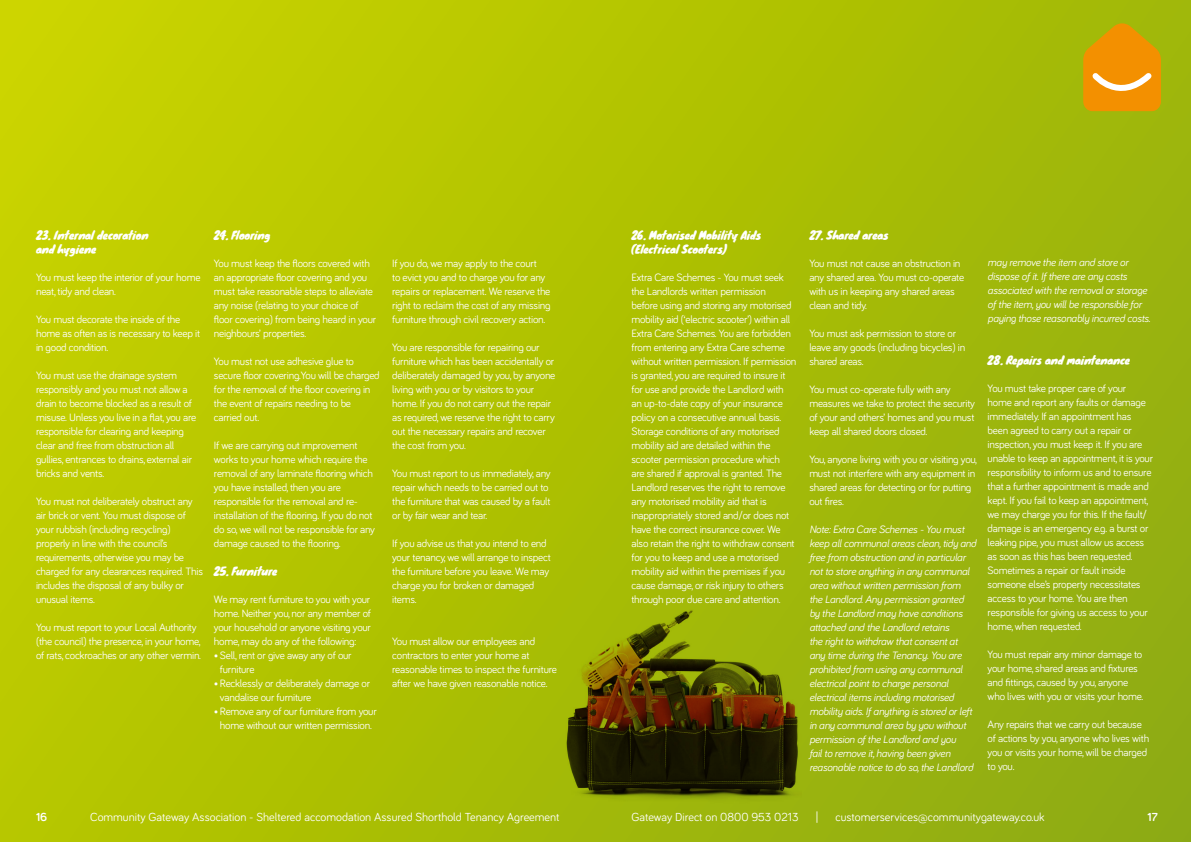
<style>
.page{position:relative;width:1191px;height:842px;background:#fff}
.page>*{position:absolute;margin:0;border:0;box-sizing:border-box;transform-origin:0 0}
.t1{font:12px "Bariol";color:#fff}
.t2{font:700 12px "Bariol";color:#fff}
.t3{font:11px/14px "Bariol";letter-spacing:-.02em;color:#fff}
.t4{font:italic 11px/14px "Bariol";letter-spacing:-.02em;color:#fff}
.t5{font:11px/14px "Knewave";letter-spacing:-.02em;color:#fff}
</style>
<div class="page">
<div style="left:0;top:0;width:1191px;height:842px;background:linear-gradient(to right,#c3cf00,#96b10e)"></div>
<svg style="left:1083px;top:23px;width:78px;height:88px;background:#e69c0f"></svg>
<img style="left:563px;top:604px;width:239px;height:202px">
<p class="t5" style="left:36px;top:227px;width:114px">23. Internal decoration and hygiene</p>
<p class="t3" style="left:36px;top:269px;width:166px">You must keep the interior of your home neat, tidy and clean.</p>
<p class="t3" style="left:36px;top:311px;width:166px">You must decorate the inside of the home as often as is necessary to keep it in good condition.</p>
<p class="t3" style="left:36px;top:367px;width:162px">You must use the drainage system responsibly and you must not allow a drain to become blocked as a result of misuse. Unless you live in a flat, you are responsible for clearing and keeping clear and free from obstruction all gullies, entrances to drains, external air bricks and vents.</p>
<p class="t3" style="left:36px;top:493px;width:168px">You must not deliberately obstruct any air brick or vent. You must dispose of your rubbish (including recycling) properly in line with the council’s requirements, otherwise you may be charged for any clearances required. This includes the disposal of any bulky or unusual items.</p>
<p class="t3" style="left:36px;top:620px;width:166px">You must report to your Local Authority (the council) the presence, in your home, of rats, cockroaches or any other vermin.</p>
<p class="t5" style="left:214px;top:227px;width:58px">24. Flooring</p>
<p class="t3" style="left:214px;top:256px;width:164px">You must keep the floors covered with an appropriate floor covering and you must take reasonable steps to alleviate any noise (relating to your choice of floor covering) from being heard in your neighbours’ properties.</p>
<p class="t3" style="left:214px;top:354px;width:167px">You must not use adhesive glue to secure floor covering.You will be charged for the removal of the floor covering in the event of repairs needing to be carried out.</p>
<p class="t3" style="left:214px;top:438px;width:163px">If we are carrying out improvement works to your home which require the removal of any laminate flooring which you have installed, then you are responsible for the removal and re&shy;installation of the flooring. If you do not do so, we will not be responsible for any damage caused to the flooring.</p>
<p class="t5" style="left:214px;top:564px;width:65px">25. Furniture</p>
<p class="t3" style="left:214px;top:592px;width:159px;text-align:justify">We may rent furniture to you with your home. Neither you, nor any member of your household or anyone visiting your home, may do any of the following:</p>
<p class="t3" style="left:220px;top:648px;width:133px;text-indent:-6px">•Sell, rent or give away any of our furniture</p>
<p class="t3" style="left:220px;top:676px;width:152px;text-indent:-6px">•Recklessly or deliberately damage or vandalise our furniture</p>
<p class="t3" style="left:214px;top:704px;width:164px;text-align:center">•Remove any of our furniture from your home without our written permission.</p>
<p class="t3" style="left:392px;top:255px;width:160px">If you do, we may apply to the court<br>to evict you and to charge you for any repairs or replacement. We reserve the right to reclaim the cost of any missing furniture through civil recovery action.</p>
<p class="t3" style="left:392px;top:339px;width:165px">You are responsible for repairing our furniture which has been accidentally or deliberately damaged by you, by anyone living with you or by visitors to your home. If you do not carry out the repair as required, we reserve the right to carry out the necessary repairs and recover the cost from you.</p>
<p class="t3" style="left:392px;top:465px;width:160px">You must report to us immediately, any repair which needs to be carried out to the furniture that was caused by a fault or by fair wear and tear.</p>
<p class="t3" style="left:392px;top:535px;width:160px">If you advise us that you intend to end your tenancy, we will arrange to inspect the furniture before you leave. We may charge you for broken or damaged items.</p>
<p class="t3" style="left:392px;top:633px;width:166px">You must allow our employees and contractors to enter your home at reasonable times to inspect the furniture after we have given reasonable notice.</p>
<p class="t5" style="left:631px;top:227px;width:132px">26. Motorised Mobility Aids (Electrical Scooters)</p>
<p class="t3" style="left:631px;top:269px;width:166px">Extra Care Schemes - You must seek the Landlords written permission<br>before using and storing any motorised mobility aid (‘electric scooter’) within all Extra Care Schemes. You are forbidden from entering any Extra Care scheme without written permission. If permission is granted, you are required to insure it for use and provide the Landlord with an up-to-date copy of your insurance policy on a consecutive annual basis.<br>Storage conditions of any motorised mobility aid are detailed within the scooter permission procedure which<br>are shared if approval is granted. The Landlord reserves the right to remove any motorised mobility aid that is inappropriately stored and/or does not have the correct insurance cover. We also retain the right to withdraw consent for you to keep and use a motorised mobility aid within the premises if you cause damage, or risk injury to others through poor due care and attention.</p>
<p class="t5" style="left:809px;top:227px;width:81px">27. Shared areas</p>
<p class="t3" style="left:809px;top:255px;width:156px">You must not cause an obstruction in any shared area. You must co-operate with us in keeping any shared areas clean and tidy.</p>
<p class="t3" style="left:809px;top:325px;width:157px">You must ask permission to store or leave any goods (including bicycles) in shared areas.</p>
<p class="t3" style="left:809px;top:381px;width:167px">You must co-operate fully with any measures we take to protect the security of your and others’ homes and you must keep all shared doors closed.</p>
<p class="t3" style="left:809px;top:451px;width:169px">You, anyone living with you or visiting you, must not interfere with any equipment in shared areas for detecting or for putting out fires.</p>
<p class="t4" style="left:809px;top:521px;width:169px">Note: Extra Care Schemes - You must keep all communal areas clean, tidy and free from obstruction and in particular not to store anything in any communal area without written permission from the Landlord. Any permission granted by the Landlord may have conditions attached and the Landlord retains<br>the right to withdraw that consent at<br>any time during the Tenancy. You are prohibited from using any communal electrical point to charge personal electrical items including motorised mobility aids. If anything is stored or left in any communal area by you without permission of the Landlord and you<br>fail to remove it, having been given reasonable notice to do so, the Landlord</p>
<p class="t4" style="left:987px;top:255px;width:164px">may remove the item and store or dispose of it. If there are any costs associated with the removal or storage of the item, you will be responsible for paying those reasonably incurred costs.</p>
<p class="t5" style="left:987px;top:353px;width:144px">28. Repairs and maintenance</p>
<p class="t3" style="left:987px;top:381px;width:167px">You must take proper care of your home and report any faults or damage immediately. If an appointment has been agreed to carry out a repair or inspection, you must keep it. If you are unable to keep an appointment, it is your responsibility to inform us and to ensure that a further appointment is made and kept. If you fail to keep an appointment, we may charge you for this. If the fault/ damage is an emergency e.g. a burst or leaking pipe, you must allow us access as soon as this has been requested.<br>Sometimes a repair or fault inside someone else’s property necessitates access to your home. You are then responsible for giving us access to your home, when requested.</p>
<p class="t3" style="left:987px;top:647px;width:157px">You must repair any minor damage to your home, shared areas and fixtures and fittings, caused by you, anyone who lives with you or visits your home.</p>
<p class="t3" style="left:987px;top:717px;width:163px">Any repairs that we carry out because of actions by you, anyone who lives with you or visits your home, will be charged to you.</p>
<p class="t2" style="left:36px;top:809px;width:13px">16</p>
<p class="t1" style="left:90px;top:809px;width:471px">Community Gateway Association - Sheltered accomodation Assured Shorthold Tenancy Agreement</p>
<p class="t1" style="left:631px;top:809px;width:169px">Gateway Direct on 0800 953 0213</p>
<p class="t1" style="left:815px;top:809px;width:4px">|</p>
<p class="t1" style="left:835px;top:809px;width:211px">customerservices@communitygateway.co.uk</p>
<p class="t2" style="left:1147px;top:809px;width:12px">17</p>
</div>
